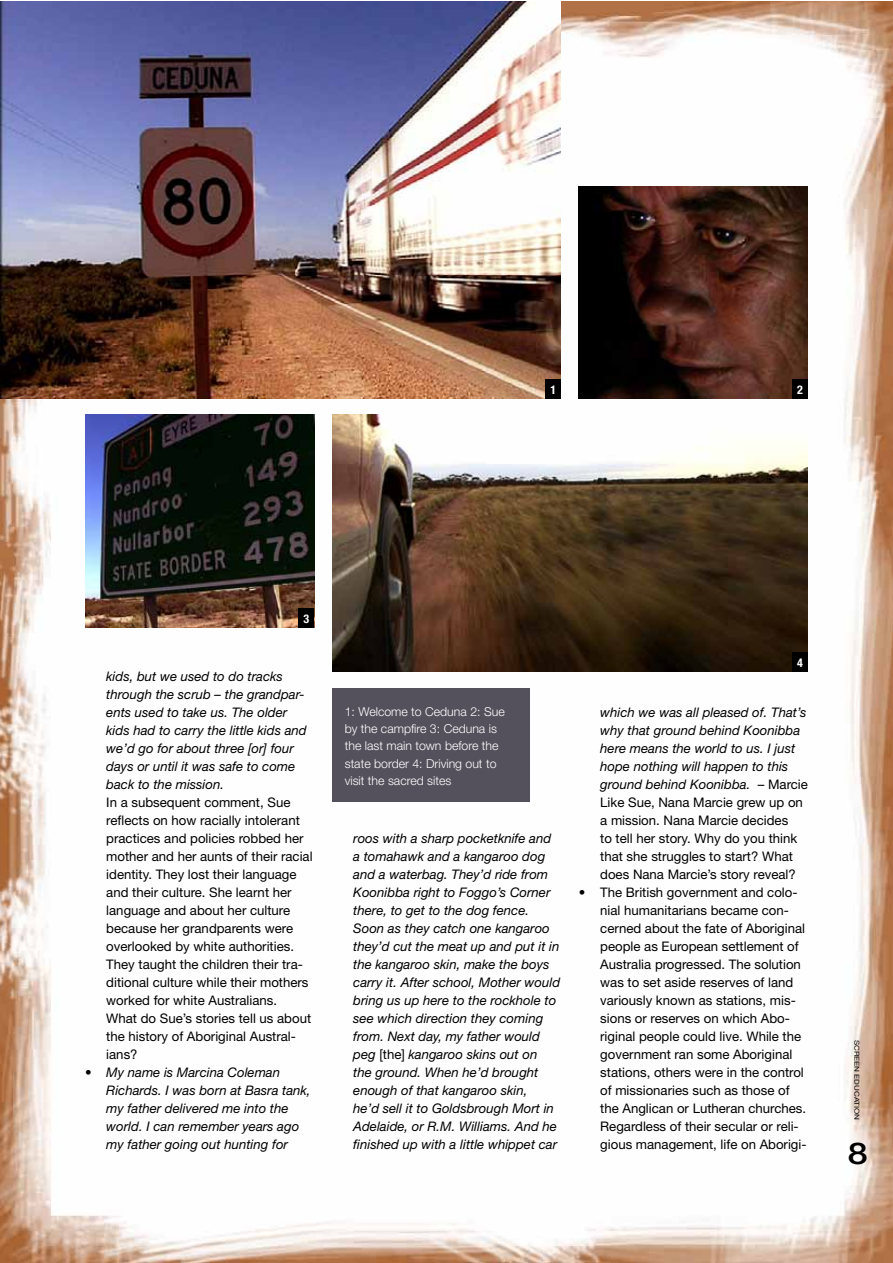
<style>
.page{position:relative;width:893px;height:1263px;background:#fff}
.page>*{position:absolute;margin:0;border:0;box-sizing:border-box;transform-origin:0 0}
.t1{font:500 30px "Helvetica Neue";color:#000;scale:1.2 1}
.t2{font:13.2px/18px "Helvetica Neue";color:#000}
.t3{font:italic 13.2px/18px "Helvetica Neue";color:#000}
.t4{font:300 12.3px/17.4px "Helvetica Neue";color:#fff}
.t5{font:700 condensed 12px "Helvetica Neue";color:#fff}
.t6{font:6.75px "Helvetica Neue";color:#000;scale:1.2 1}
.s1{font-style:normal}
.s2{font-style:italic}
</style>
<div class="page">
<img style="left:0;top:1px;width:892px;height:1262px">
<img style="left:0;top:1px;width:561px;height:398px">
<img style="left:332px;top:415px;width:476px;height:257px">
<img style="left:579px;top:186px;width:229px;height:213px">
<img style="left:85px;top:415px;width:229px;height:212px">
<div style="left:545px;top:380px;width:16px;height:19px;background:#000"></div>
<div style="left:792px;top:653px;width:16px;height:19px;background:#000"></div>
<div style="left:792px;top:380px;width:16px;height:19px;background:#000"></div>
<div style="left:298px;top:608px;width:16px;height:19px;background:#000"></div>
<div style="left:332px;top:688px;width:197px;height:113px;background:#54515c"></div>
<p class="t5" style="left:550px;top:382px;width:7px">1</p>
<p class="t5" style="left:797px;top:382px;width:7px">2</p>
<p class="t5" style="left:303px;top:611px;width:7px">3</p>
<p class="t3" style="left:106px;top:667px;width:202px">kids, but we used to do tracks through the scrub – the grandpar&shy;ents used to take us. The older kids had to carry the little kids and we’d go for about three [or] four days or until it was safe to come back to the mission.</p>
<p class="t2" style="left:106px;top:793px;width:208px">In a subsequent comment, Sue reflects on how racially intolerant practices and policies robbed her mother and her aunts of their racial identity. They lost their language and their culture. She learnt her language and about her culture because her grandparents were overlooked by white authorities.<br>They taught the children their tra&shy;ditional culture while their mothers worked for white Australians.<br>What do Sue’s stories tell us about the history of Aboriginal Austral&shy;ians?</p>
<p class="t3" style="left:106px;top:1063px;width:206px;text-indent:-21px"><span class="s1">•</span> My name is Marcina Coleman<br>Richards. I was born at Basra tank, my father delivered me into the world. I can remember years ago my father going out hunting for</p>
<p class="t4" style="left:345px;top:702px;width:161px">1: Welcome to Ceduna 2: Sue by the campfire 3: Ceduna is the last main town before the state border 4: Driving out to visit the sacred sites</p>
<p class="t3" style="left:353px;top:829px;width:209px">roos with a sharp pocketknife and a tomahawk and a kangaroo dog and a waterbag. They’d ride from<br>Koonibba right to Foggo’s Corner there, to get to the dog fence.<br>Soon as they catch one kangaroo they’d cut the meat up and put it in the kangaroo skin, make the boys carry it. After school, Mother would bring us up here to the rockhole to see which direction they coming from. Next day, my father would peg <span class="s1">[the]</span> kangaroo skins out on<br>the ground. When he’d brought enough of that kangaroo skin,<br>he’d sell it to Goldsbrough Mort in<br>Adelaide, or R.M. Williams. And he finished up with a little whippet car</p>
<p class="t5" style="left:797px;top:655px;width:7px">4</p>
<p class="t2" style="left:600px;top:703px;width:209px"><span class="s2">which we was all pleased of. That’s why that ground behind Koonibba here means the world to us. I just hope nothing will happen to this ground behind Koonibba.</span> – Marcie<br>Like Sue, Nana Marcie grew up on a mission. Nana Marcie decides<br>to tell her story. Why do you think that she struggles to start? What does Nana Marcie’s story reveal?</p>
<p class="t2" style="left:600px;top:883px;width:208px;text-indent:-21px">• The British government and colo&shy;nial humanitarians became con&shy;cerned about the fate of Aboriginal people as European settlement of Australia progressed. The solution was to set aside reserves of land variously known as stations, mis&shy;sions or reserves on which Abo&shy;riginal people could live. While the government ran some Aboriginal stations, others were in the control of missionaries such as those of the Anglican or Lutheran churches.<br>Regardless of their secular or reli&shy;gious management, life on Aborigi-</p>
<p class="t6" style="left:861px;top:1039px;width:68px;rotate:90deg">SCREEN EDUCATION</p>
<h1 class="t1" style="left:848px;top:1135px;width:18px">8</h1>
</div>
